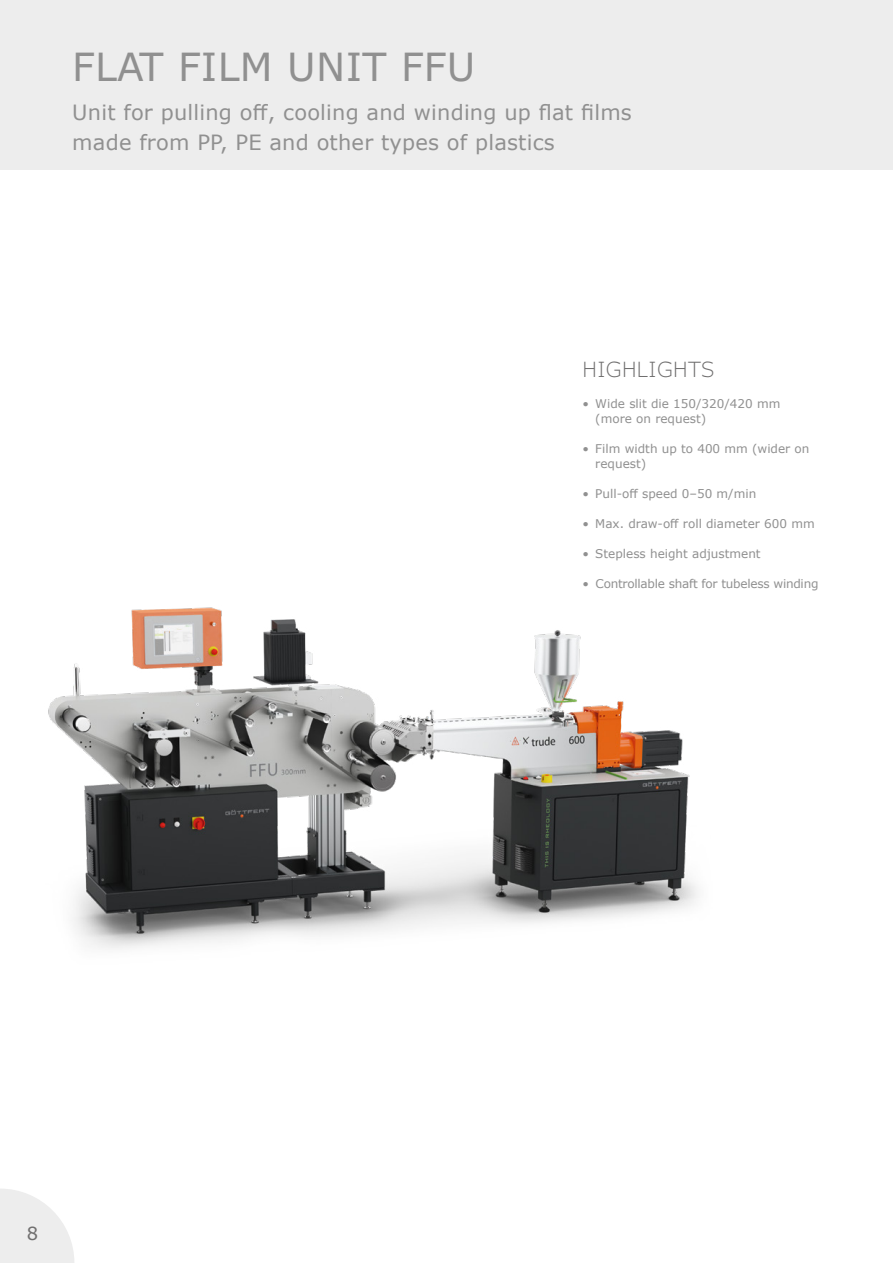
<style>
.page{position:relative;width:893px;height:1263px;background:#fff}
.page>*{position:absolute;margin:0;border:0;box-sizing:border-box;transform-origin:0 0}
.Kat_Headline{font:39px "Verdana Pro";letter-spacing:.01em;color:#909090}
.Kat_Subline{font:21px/30px "Verdana";letter-spacing:.01em;color:#909090}
.Body_Headline{font:300 21px "Verdana Pro";letter-spacing:.02em;color:#706f6f}
.t1{font:18px "Verdana";color:#706f6f}
.t2{font:12px/15px "Verdana";color:#909090}
.t3{font:12px "Verdana";letter-spacing:-.02em;color:#909090}
</style>
<div class="page">
<svg style="left:0;top:1189px;width:74px;height:74px"></svg>
<div style="left:0;top:0;width:893px;height:170px;background:#ededed"></div>
<img style="left:48px;top:607px;width:650px;height:342px">
<p class="Kat_Headline" style="left:72px;top:42px;width:404px">FLAT FILM UNIT FFU</p>
<p class="Kat_Subline" style="left:72px;top:97px;width:561px">Unit for pulling off, cooling and winding up flat films made from PP, PE and other types of plastics</p>
<p class="Body_Headline" style="left:583px;top:356px;width:133px">HIGHLIGHTS</p>
<p class="t2" style="left:595px;top:396px;width:187px;text-indent:-13px">• Wide slit die 150/320/420 mm (more on request)</p>
<p class="t2" style="left:595px;top:441px;width:216px;text-indent:-13px">• Film width up to 400 mm (wider on request)</p>
<p class="t2" style="left:583px;top:486px;width:175px">• Pull-off speed 0–50 m/min</p>
<p class="t2" style="left:583px;top:516px;width:234px">• Max. draw-off roll diameter 600 mm</p>
<p class="t2" style="left:583px;top:546px;width:180px">• Stepless height adjustment</p>
<p class="t3" style="left:583px;top:576px;width:237px">• Controllable shaft for tubeless winding</p>
<h3 class="t1" style="left:27px;top:1221px;width:13px">8</h3>
</div>
